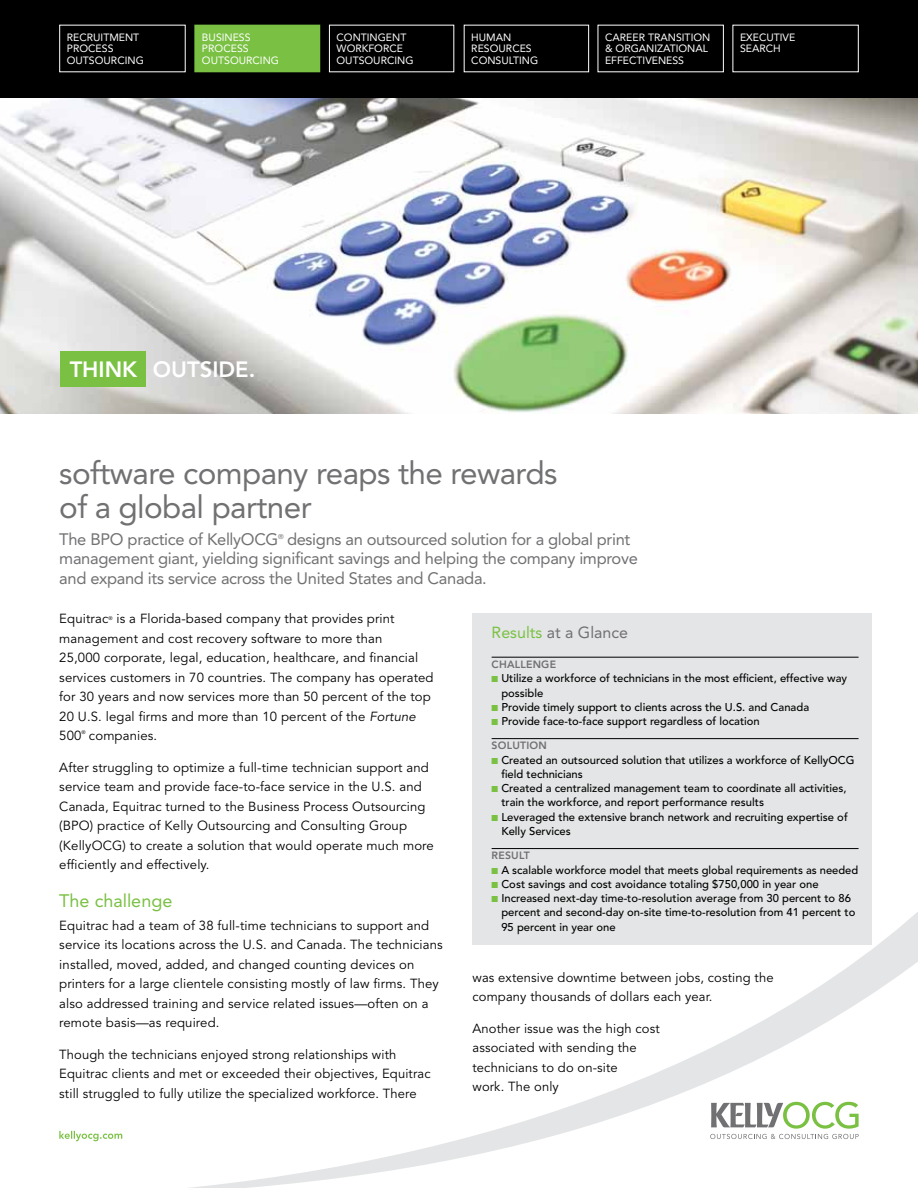
<style>
.page{position:relative;width:918px;height:1188px;background:#fff}
.page>*{position:absolute;margin:0;border:0;box-sizing:border-box;transform-origin:0 0}
.t1{font:31.5px/34.5px "Avenir LT Std";letter-spacing:-.02em;color:#717073}
.t2{font:800 22.05px "Avenir LT Std";color:#fff}
.t3{font:18px "Avenir LT Std";color:#7ac143}
.t4{font:16.5px/19.5px "Avenir LT Std";letter-spacing:-.02em;color:#717073}
.t5{font:16.05px "Avenir LT Std";color:#717073}
.t6{font:13.2px/19.5px "Avenir LT Std";letter-spacing:.01em;color:#000}
.t7{font:500 11.25px/14.2px "Avenir LT Std";color:#000}
.t8{font:10.5px/11.2px "Avenir LT Std";color:#fff}
.t9{font:800 10.5px "Avenir LT Std";letter-spacing:.02em;color:#717073}
.t10{font:7.05px "Avenir LT Std";color:#717073}
.t11{font:5.25px "Avenir LT Std";color:#000}
.s1{font-style:italic}
.s2{color:#7ac143}
</style>
<div class="page">
<img style="left:0;top:97px;width:918px;height:316px">
<div style="left:61px;top:351px;width:85px;height:36px;background:#7ac143"></div>
<div style="left:472px;top:613px;width:400px;height:332px;background:#e4e5e6"></div>
<hr style="left:492px;top:657px;width:367px;height:1px;background:#000">
<hr style="left:492px;top:738px;width:367px;height:1px;background:#000">
<hr style="left:492px;top:848px;width:367px;height:1px;background:#000">
<div style="left:0;top:0;width:918px;height:97px;background:#000"></div>
<div style="left:195px;top:25px;width:125px;height:47px;background:#7ac143"></div>
<svg style="left:59px;top:912px;width:859px;height:276px"></svg>
<p class="t8" style="left:67px;top:32px;width:21px">Recru</p>
<p class="t8" style="left:101px;top:32px;width:38px">itment</p>
<p class="t8" style="left:67px;top:43px;width:8px">proc</p>
<p class="t8" style="left:96px;top:43px;width:13px">ess</p>
<p class="t8" style="left:67px;top:55px;width:9px">outsourc</p>
<p class="t8" style="left:125px;top:55px;width:19px">ing</p>
<p class="t8" style="left:202px;top:32px;width:8px">bus</p>
<p class="t8" style="left:222px;top:32px;width:24px">iness</p>
<p class="t8" style="left:202px;top:43px;width:8px">proc</p>
<p class="t8" style="left:231px;top:43px;width:13px">ess</p>
<p class="t8" style="left:202px;top:55px;width:9px">outsourc</p>
<p class="t8" style="left:260px;top:55px;width:19px">ing</p>
<p class="t8" style="left:337px;top:32px;width:69px">conting ent work</p>
<p class="t8" style="left:368px;top:43px;width:15px">forc</p>
<p class="t8" style="left:397px;top:43px;width:8px">e</p>
<p class="t8" style="left:337px;top:55px;width:9px">outsourc</p>
<p class="t8" style="left:395px;top:55px;width:19px">ing</p>
<p class="t8" style="left:471px;top:43px;width:67px;text-indent:48px">es<br>Consu lting</p>
<p class="t8" style="left:605px;top:32px;width:107px">Career Transition &amp; Organizatio nal effectiveness</p>
<p class="t8" style="left:740px;top:32px;width:27px">Execut</p>
<p class="t8" style="left:780px;top:32px;width:17px">ive</p>
<p class="t8" style="left:471px;top:32px;width:42px">Hu man<br>Resourc</p>
<p class="t8" style="left:740px;top:43px;width:27px">Search</p>
<h2 class="t2" style="left:70px;top:357px;width:187px">THINK OUTSIDE.</h2>
<h1 class="t1" style="left:59px;top:456px;width:500px">software company reaps the rewards of a global partner</h1>
<p class="t4" style="left:59px;top:529px;width:221px">The BPO practice of KellyOCG</p>
<p class="t10" style="left:278px;top:533px;width:7px">®</p>
<p class="t4" style="left:59px;top:529px;width:580px;text-indent:228px">designs an outsourced solution for a global print management giant, yielding significant savings and helping the company improve and expand its service across the United States and Canada.</p>
<p class="t6" style="left:59px;top:609px;width:376px;text-indent:57px">is a Florida-based company that provides print management and cost recovery software to more than<br>25,000 corporate, legal, education, healthcare, and financial services customers in 70 countries. The company has operated for 30 years and now services more than 50 percent of the top 20 U.S. legal firms and more than 10 percent of the <span class="s1">Fortune </span>500</p>
<p class="t6" style="left:59px;top:609px;width:51px">Equitrac</p>
<p class="t11" style="left:108px;top:615px;width:6px">®</p>
<p class="t11" style="left:82px;top:729px;width:6px">®</p>
<p class="t6" style="left:89px;top:726px;width:70px">companies.</p>
<p class="t6" style="left:59px;top:758px;width:376px">After struggling to optimize a full-time technician support and service team and provide face-to-face service in the U.S. and Canada, Equitrac turned to the Business Process Outsourcing (BPO) practice of Kelly Outsourcing and Consulting Group (KellyOCG) to create a solution that would operate much more efficiently and effectively.</p>
<h3 class="t3" style="left:59px;top:891px;width:115px">The challenge</h3>
<p class="t6" style="left:59px;top:916px;width:385px">Equitrac had a team of 38 full-time technicians to support and service its locations across the U.S. and Canada. The technicians installed, moved, added, and changed counting devices on printers for a large clientele consisting mostly of law firms. They also addressed training and service related issues—often on a remote basis—as required.</p>
<p class="t6" style="left:59px;top:1045px;width:373px">Though the technicians enjoyed strong relationships with<br>Equitrac clients and met or exceeded their objectives, Equitrac still struggled to fully utilize the specialized workforce. There</p>
<p class="t5" style="left:492px;top:623px;width:138px"><span class="s2">Results</span> at a Glance</p>
<p class="t9" style="left:492px;top:658px;width:66px">CHALLENGE</p>
<p class="t7" style="left:501px;top:672px;width:347px;text-indent:-10px"><span class="s2">■</span> Utilize a workforce of technicians in the most efficient, effective way possible</p>
<p class="t7" style="left:492px;top:700px;width:319px"><span class="s2">■</span> Provide timely support to clients across the U.S. and Canada</p>
<p class="t7" style="left:492px;top:714px;width:270px"><span class="s2">■</span> Provide face-to-face support regardless of location</p>
<p class="t9" style="left:492px;top:740px;width:57px">SOLUTION</p>
<p class="t7" style="left:501px;top:753px;width:355px;text-indent:-10px"><span class="s2">■</span> Created an outsourced solution that utilizes a workforce of KellyOCG field technicians</p>
<p class="t7" style="left:501px;top:781px;width:347px;text-indent:-10px"><span class="s2">■</span> Created a centralized management team to coordinate all activities, train the workforce, and report performance results</p>
<p class="t7" style="left:501px;top:810px;width:348px;text-indent:-10px"><span class="s2">■</span> Leveraged the extensive branch network and recruiting expertise of<br>Kelly Services</p>
<p class="t9" style="left:492px;top:850px;width:40px">RESULT</p>
<p class="t7" style="left:492px;top:863px;width:368px"><span class="s2">■</span> A scalable workforce model that meets global requirements as needed</p>
<p class="t7" style="left:492px;top:877px;width:329px"><span class="s2">■</span> Cost savings and cost avoidance totaling $750,000 in year one</p>
<p class="t7" style="left:501px;top:891px;width:355px;text-indent:-10px"><span class="s2">■</span> Increased next-day time-to-resolution average from 30 percent to 86 percent and second-day on-site time-to-resolution from 41 percent to<br>95 percent in year one</p>
<p class="t6" style="left:473px;top:968px;width:303px">was extensive downtime between jobs, costing the company thousands of dollars each year.</p>
<p class="t6" style="left:473px;top:1019px;width:189px">Another issue was the high cost associated with sending the technicians to do on-site<br>work. The only</p>
</div>
